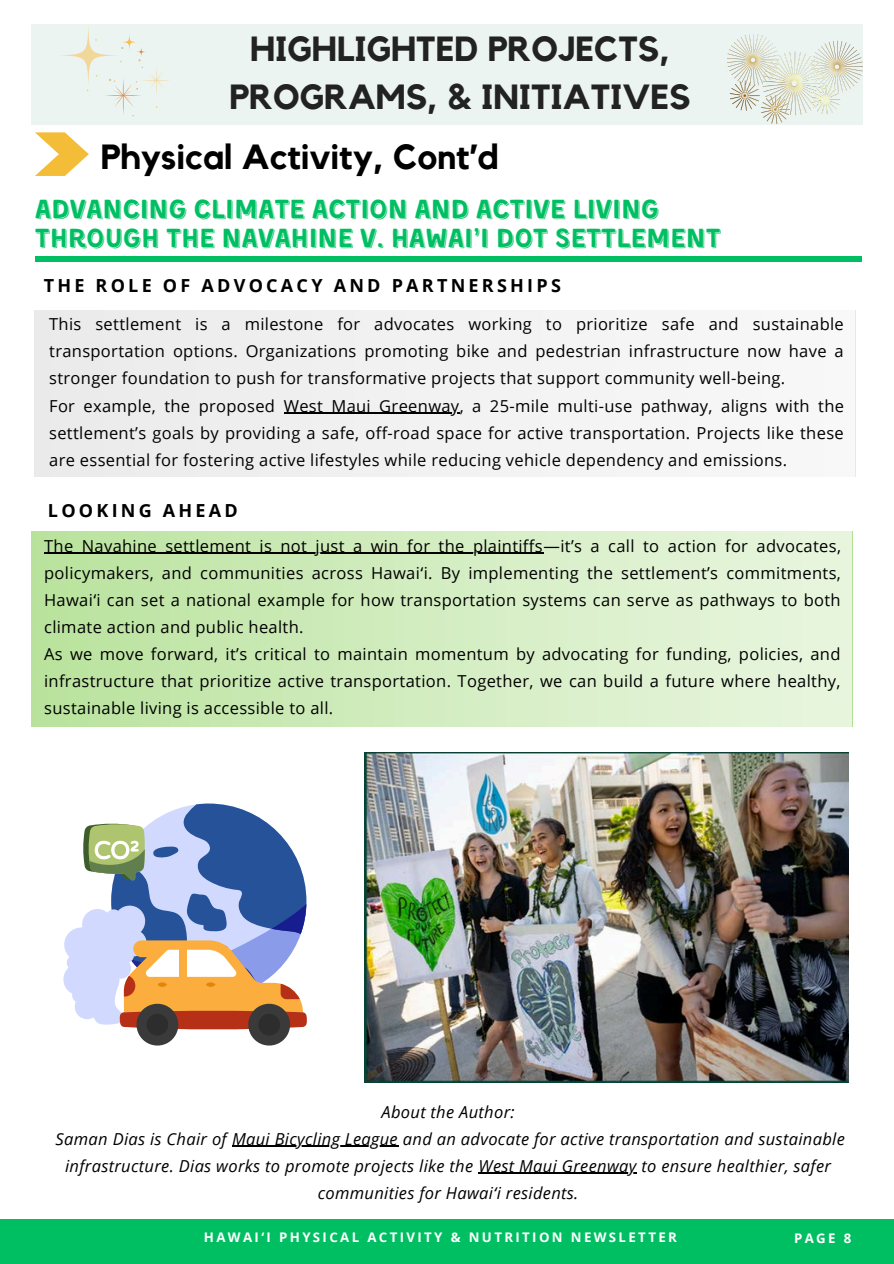
<style>
.page{position:relative;width:894px;height:1264px;background:#fff}
.page>*{position:absolute;margin:0;border:0;box-sizing:border-box;transform-origin:0 0}
.t1{font:700 34.8px/48.3px "Kollektif";color:#222;text-align:center}
.t2{font:700 34.8px "Kollektif";color:#000}
.t3{font:27px/29.2px "Kent 4 F Shadowed";color:#00bf63}
.t4{font:700 18px "Open Sans";letter-spacing:.18em;color:#000}
.t5{font:16.5px/27px "Open Sans";letter-spacing:.02em;color:#000}
.t6{font:italic 16.5px/27px "Open Sans";letter-spacing:.02em;color:#000;text-align:center}
.t7{font:700 13.2px "Open Sans";letter-spacing:.18em;color:#fff}
.s1{font-family:"Noto Sans"}
</style>
<div class="page">
<div style="left:0;top:1219px;width:893px;height:44px;background:#00bf63"></div>
<svg style="left:35px;top:132px;width:54px;height:44px"></svg>
<div style="left:35px;top:256px;width:826px;height:6px;background:#00bf63"></div>
<div style="left:810px;top:24px;width:52px;height:100px;background:#ebf4f1"></div>
<div style="left:83px;top:24px;width:727px;height:100px;background:#ebf4f1"></div>
<div style="left:31px;top:24px;width:52px;height:100px;background:#ebf4f1"></div>
<div style="left:35px;top:310px;width:580px;height:167px;background:#f0f0f0"></div>
<svg style="left:31px;top:531px;width:820px;height:196px;background:#d2ecc0"></svg>
<hr style="left:44px;top:553px;width:499px;height:1px;background:#000">
<img style="left:364px;top:753px;width:484px;height:329px">
<svg style="left:63px;top:803px;width:244px;height:242px"></svg>
<img style="left:727px;top:34px;width:135px;height:89px">
<svg style="left:57px;top:24px;width:62px;height:62px"></svg>
<svg style="left:120px;top:33px;width:18px;height:18px"></svg>
<svg style="left:136px;top:47px;width:10px;height:10px"></svg>
<svg style="left:96px;top:59px;width:73px;height:58px"></svg>
<hr style="left:284px;top:412px;width:175px;height:2px;background:#000">
<hr style="left:232px;top:1145px;width:166px;height:1px;background:#000">
<hr style="left:478px;top:1172px;width:158px;height:1px;background:#000">
<h5 class="t1" style="left:229px;top:26px;width:462px">HIGHLIGHTED PROJECTS,<br>PROGRAMS, &amp; INITIATIVES</h5>
<h3 class="t2" style="left:101px;top:140px;width:399px">Physical Activity, Cont’d</h3>
<p class="t3" style="left:35px;top:196px;width:687px">ADVANCING CLIMATE ACTION AND ACTIVE LIVING<br>THROUGH THE NAVAHINE V. HAWAI’I DOT SETTLEMENT</p>
<h4 class="t4" style="left:44px;top:273px;width:518px">THE ROLE OF ADVOCACY AND PARTNERSHIPS</h4>
<p class="t5" style="left:49px;top:310px;width:796px">This settlement is a milestone for advocates working to prioritize safe and sustainable transportation options. Organizations promoting bike and pedestrian infrastructure now have a stronger foundation to push for transformative projects that support community well-being.<br>For example, the proposed</p>
<h1 class="t5" style="left:49px;top:391px;width:796px;text-align:justify;text-indent:234px">West Maui Greenway, a 25-mile multi-use pathway, aligns with the settlement’s goals by providing a safe, off-road space for active transportation. Projects like these are essential for fostering active lifestyles while reducing vehicle dependency and emissions.</h1>
<p class="t4" style="left:48px;top:497px;width:191px">LOOKING AHEAD</p>
<p class="t5" style="left:44px;top:532px;width:798px">The Navahine settlement is not just a win for the plaintiffs—it’s a call to action for advocates, policymakers, and communities across Hawai<span class="s1">ʻ</span>i. By implementing the settlement’s commitments, Hawai<span class="s1">ʻ</span>i can set a national example for how transportation systems can serve as pathways to both climate action and public health.<br>As we move forward, it’s critical to maintain momentum by advocating for funding, policies, and infrastructure that prioritize active transportation. Together, we can build a future where healthy, sustainable living is accessible to all.</p>
<p class="t6" style="left:56px;top:1097px;width:790px">About the Author:<br>Saman Dias is Chair of Maui Bicycling League and an advocate for active transportation and sustainable</p>
<h5 class="t6" style="left:65px;top:1151px;width:767px">infrastructure. Dias works to promote projects like the West Maui Greenway to ensure healthier, safer</h5>
<h4 class="t6" style="left:318px;top:1178px;width:262px">communities for Hawai<span class="s1">ʻ</span>i residents.</h4>
<p class="t7" style="left:204px;top:1228px;width:474px">HAWAI‘I PHYSICAL ACTIVITY &amp; NUTRITION NEWSLETTER</p>
<h2 class="t7" style="left:793px;top:1229px;width:59px">PAGE 8</h2>
</div>
